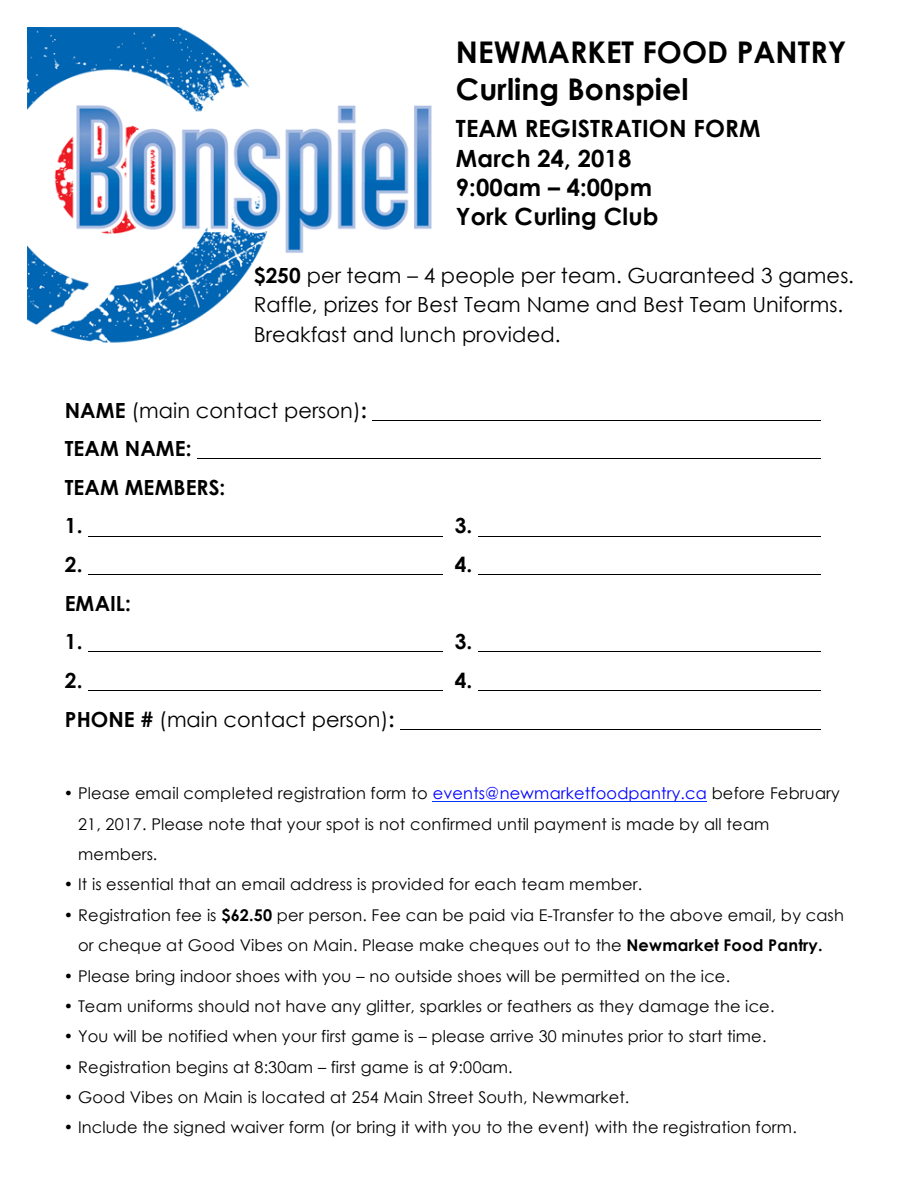
<style>
.page{position:relative;width:918px;height:1188px;background:#fff}
.page>*{position:absolute;margin:0;border:0;box-sizing:border-box;transform-origin:0 0}
.t1{font:700 29.85px/36.8px "Century Gothic";color:#000}
.t2{font:700 23.7px/29.4px "Century Gothic";letter-spacing:.005em;color:#000}
.t3{font:20.85px/29.5px "Century Gothic";letter-spacing:.005em;color:#000}
.t4{font:700 20.85px/38.5px "Century Gothic";color:#000}
.t5{font:16.2px/30.5px "Century Gothic";letter-spacing:.01em;color:#000}
.s1{font-weight:700}
.s2{font-weight:400}
.s3{color:#00f}
</style>
<div class="page">
<img style="left:27px;top:27px;width:405px;height:316px">
<img style="left:243px;top:262px;width:189px;height:81px">
<hr style="left:373px;top:420px;width:448px;height:1px;background:#000">
<hr style="left:198px;top:459px;width:623px;height:1px;background:#000">
<hr style="left:88px;top:536px;width:355px;height:1px;background:#000">
<hr style="left:478px;top:536px;width:343px;height:1px;background:#000">
<hr style="left:88px;top:575px;width:355px;height:1px;background:#000">
<hr style="left:478px;top:575px;width:343px;height:1px;background:#000">
<hr style="left:88px;top:652px;width:355px;height:1px;background:#000">
<hr style="left:478px;top:652px;width:343px;height:1px;background:#000">
<hr style="left:88px;top:690px;width:355px;height:1px;background:#000">
<hr style="left:478px;top:690px;width:343px;height:1px;background:#000">
<hr style="left:401px;top:729px;width:420px;height:1px;background:#000">
<hr style="left:433px;top:802px;width:274px;height:1px;background:#0433ff">
<h1 class="t1" style="left:456px;top:33px;width:392px">NEWMARKET FOOD PANTRY<br>Curling Bonspiel</h1>
<h2 class="t2" style="left:456px;top:113px;width:306px">TEAM REGISTRATION FORM<br>March 24, 2018<br>9:00am – 4:00pm<br>York Curling Club</h2>
<p class="t3" style="left:254px;top:260px;width:602px"><span class="s1">$250</span> per team – 4 people per team. Guaranteed 3 games.<br>Raffle, prizes for Best Team Name and Best Team Uniforms.<br>Breakfast and lunch provided.</p>
<p class="t4" style="left:65px;top:390px;width:304px">NAME <span class="s2">(main contact person)</span>:<br>TEAM NAME:<br>TEAM MEMBERS:<br>1.</p>
<p class="t4" style="left:455px;top:506px;width:19px">3.</p>
<p class="t4" style="left:65px;top:545px;width:19px">2.</p>
<p class="t4" style="left:455px;top:545px;width:19px">4.</p>
<p class="t4" style="left:65px;top:583px;width:68px">EMAIL:<br>1.</p>
<p class="t4" style="left:455px;top:622px;width:19px">3.</p>
<p class="t4" style="left:65px;top:660px;width:19px">2.</p>
<p class="t4" style="left:455px;top:660px;width:19px">4.</p>
<p class="t3" style="left:65px;top:704px;width:331px"><span class="s1">PHONE #</span> (main contact person)<span class="s1">:</span></p>
<p class="t5" style="left:78px;top:778px;width:763px;text-indent:-13px">• Please email completed registration form to <span class="s3">events@newmarketfoodpantry.ca</span> before February<br>21, 2017. Please note that your spot is not confirmed until payment is made by all team members.</p>
<p class="t5" style="left:65px;top:869px;width:579px">• It is essential that an email address is provided for each team member.</p>
<p class="t5" style="left:65px;top:899px;width:781px;text-align:center">• Registration fee is <span class="s1">$62.50</span> per person. Fee can be paid via E-Transfer to the above email, by cash or cheque at Good Vibes on Main. Please make cheques out to the <span class="s1">Newmarket Food Pantry.</span></p>
<p class="t5" style="left:65px;top:960px;width:667px">• Please bring indoor shoes with you – no outside shoes will be permitted on the ice.</p>
<p class="t5" style="left:65px;top:990px;width:711px">• Team uniforms should not have any glitter, sparkles or feathers as they damage the ice.</p>
<p class="t5" style="left:65px;top:1021px;width:703px">• You will be notified when your first game is – please arrive 30 minutes prior to start time.</p>
<p class="t5" style="left:65px;top:1051px;width:450px">• Registration begins at 8:30am – first game is at 9:00am.</p>
<p class="t5" style="left:65px;top:1081px;width:566px">• Good Vibes on Main is located at 254 Main Street South, Newmarket.</p>
<p class="t5" style="left:65px;top:1112px;width:734px">• Include the signed waiver form (or bring it with you to the event) with the registration form.</p>
</div>
